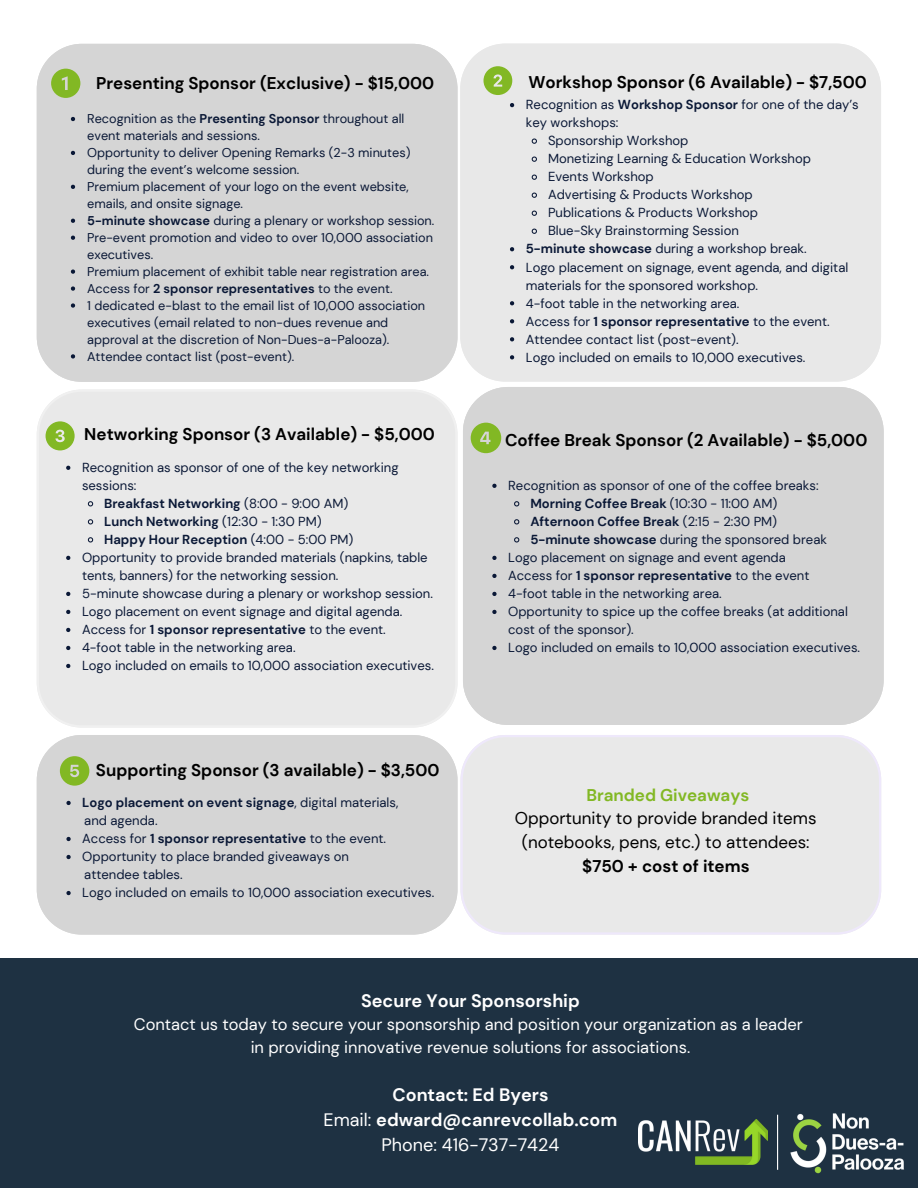
<style>
.page{position:relative;width:918px;height:1188px;background:#fff}
.page>*{position:absolute;margin:0;border:0;box-sizing:border-box;transform-origin:0 0}
.t1{font:700 18px/24.8px "DM Sans";color:#fff;text-align:center}
.t2{font:700 16.95px "DM Sans";color:#000}
.t3{font:16.95px/23.7px "DM Sans";color:#000;text-align:center}
.t4{font:16.5px/22.5px "DM Sans";color:#fff;text-align:center}
.t5{font:13.05px/18px "DM Sans";color:#0a1836}
.t6{font:700 13.05px "DM Sans";color:#0a1836}
.t7{font:12.75px/17px "DM Sans";color:#0a1836}
.t8{font:700 12.75px "DM Sans";color:#0a1836}
.s1{font-weight:700}
.s2{font-weight:400}
.s3{font-weight:700;color:#82b824}
</style>
<div class="page">
<div style="left:37px;top:44px;width:421px;height:337px;background:#d5d5d5"></div>
<svg style="left:51px;top:69px;width:29px;height:29px"></svg>
<div style="left:460px;top:44px;width:421px;height:337px;background:#e8e8e8"></div>
<svg style="left:484px;top:66px;width:28px;height:29px"></svg>
<div style="left:37px;top:390px;width:421px;height:337px;background:#e9e9e9"></div>
<svg style="left:46px;top:421px;width:29px;height:29px"></svg>
<div style="left:463px;top:387px;width:421px;height:337px;background:#d5d5d5"></div>
<div style="left:37px;top:735px;width:421px;height:199px;background:#d5d5d5"></div>
<div style="left:460px;top:735px;width:421px;height:199px;background:#e9e9e9"></div>
<div style="left:0;top:958px;width:918px;height:230px;background:#1e3142"></div>
<svg style="left:71px;top:117px;width:4px;height:4px"></svg>
<svg style="left:71px;top:151px;width:4px;height:4px"></svg>
<svg style="left:71px;top:185px;width:4px;height:4px"></svg>
<svg style="left:71px;top:219px;width:4px;height:4px"></svg>
<svg style="left:71px;top:236px;width:4px;height:4px"></svg>
<svg style="left:71px;top:270px;width:4px;height:4px"></svg>
<svg style="left:71px;top:286px;width:4px;height:5px"></svg>
<svg style="left:71px;top:303px;width:4px;height:5px"></svg>
<svg style="left:71px;top:354px;width:4px;height:5px"></svg>
<svg style="left:510px;top:103px;width:4px;height:4px"></svg>
<svg style="left:531px;top:138px;width:7px;height:7px"></svg>
<svg style="left:531px;top:156px;width:7px;height:7px"></svg>
<svg style="left:531px;top:174px;width:7px;height:7px"></svg>
<svg style="left:531px;top:192px;width:7px;height:7px"></svg>
<svg style="left:531px;top:210px;width:7px;height:7px"></svg>
<svg style="left:531px;top:228px;width:7px;height:7px"></svg>
<svg style="left:510px;top:247px;width:4px;height:4px"></svg>
<svg style="left:510px;top:265px;width:4px;height:4px"></svg>
<svg style="left:510px;top:301px;width:4px;height:4px"></svg>
<svg style="left:510px;top:319px;width:4px;height:4px"></svg>
<svg style="left:510px;top:337px;width:4px;height:4px"></svg>
<svg style="left:510px;top:355px;width:4px;height:4px"></svg>
<svg style="left:66px;top:466px;width:4px;height:4px"></svg>
<svg style="left:87px;top:500px;width:7px;height:7px"></svg>
<svg style="left:87px;top:518px;width:7px;height:7px"></svg>
<svg style="left:87px;top:536px;width:7px;height:7px"></svg>
<svg style="left:66px;top:556px;width:4px;height:4px"></svg>
<svg style="left:66px;top:592px;width:4px;height:4px"></svg>
<svg style="left:66px;top:610px;width:4px;height:4px"></svg>
<svg style="left:66px;top:628px;width:4px;height:4px"></svg>
<svg style="left:66px;top:646px;width:4px;height:4px"></svg>
<svg style="left:66px;top:664px;width:4px;height:4px"></svg>
<svg style="left:492px;top:484px;width:5px;height:4px"></svg>
<svg style="left:513px;top:500px;width:7px;height:7px"></svg>
<svg style="left:513px;top:518px;width:7px;height:7px"></svg>
<svg style="left:513px;top:536px;width:7px;height:7px"></svg>
<svg style="left:492px;top:556px;width:5px;height:4px"></svg>
<svg style="left:492px;top:574px;width:5px;height:4px"></svg>
<svg style="left:492px;top:592px;width:5px;height:4px"></svg>
<svg style="left:492px;top:610px;width:5px;height:4px"></svg>
<svg style="left:492px;top:646px;width:5px;height:4px"></svg>
<svg style="left:66px;top:801px;width:5px;height:4px"></svg>
<svg style="left:66px;top:837px;width:5px;height:4px"></svg>
<svg style="left:66px;top:855px;width:5px;height:4px"></svg>
<svg style="left:66px;top:891px;width:5px;height:4px"></svg>
<svg style="left:471px;top:423px;width:30px;height:30px"></svg>
<svg style="left:60px;top:756px;width:29px;height:29px"></svg>
<img style="left:790px;top:1113px;width:114px;height:61px">
<img style="left:638px;top:1120px;width:130px;height:45px">
<hr style="left:777px;top:1115px;width:1px;height:55px;background:#fff">
<p class="t2" style="left:96px;top:72px;width:340px">Presenting Sponsor (Exclusive) - $15,000</p>
<h1 class="t7" style="left:87px;top:110px;width:319px">Recognition as the <span class="s1">Presenting Sponsor</span> throughout all event materials and sessions.</h1>
<p class="t7" style="left:87px;top:144px;width:325px">Opportunity to deliver Opening Remarks (2-3 minutes) during the event’s welcome session.</p>
<p class="t7" style="left:87px;top:178px;width:323px">Premium placement of your logo on the event website, emails, and onsite signage.</p>
<p class="t7" style="left:87px;top:212px;width:349px"><span class="s1">5-minute showcase</span> during a plenary or workshop session.</p>
<p class="t7" style="left:87px;top:229px;width:347px">Pre-event promotion and video to over 10,000 association executives.</p>
<p class="t7" style="left:87px;top:263px;width:343px">Premium placement of exhibit table near registration area.</p>
<p class="t8" style="left:87px;top:280px;width:307px"><span class="s2">Access for</span> 2 sponsor representatives <span class="s2">to the event.</span></p>
<p class="t7" style="left:87px;top:297px;width:340px">1 dedicated e-blast to the email list of 10,000 association executives (email related to non-dues revenue and approval at the discretion of Non-Dues-a-Palooza).</p>
<p class="t7" style="left:87px;top:348px;width:209px">Attendee contact list (post-event).</p>
<p class="t2" style="left:84px;top:424px;width:352px">Networking Sponsor (3 Available) - $5,000</p>
<h1 class="t5" style="left:82px;top:459px;width:318px">Recognition as sponsor of one of the key networking sessions:</h1>
<p class="t6" style="left:104px;top:495px;width:246px">Breakfast Networking <span class="s2">(8:00 - 9:00 AM)</span></p>
<p class="t6" style="left:104px;top:513px;width:219px">Lunch Networking <span class="s2">(12:30 - 1:30 PM)</span></p>
<p class="t6" style="left:104px;top:531px;width:251px">Happy Hour Reception <span class="s2">(4:00 - 5:00 PM)</span></p>
<p class="t5" style="left:82px;top:549px;width:347px">Opportunity to provide branded materials (napkins, table tents, banners) for the networking session.</p>
<p class="t5" style="left:82px;top:585px;width:352px">5-minute showcase during a plenary or workshop session.</p>
<p class="t5" style="left:82px;top:603px;width:322px">Logo placement on event signage and digital agenda.</p>
<p class="t6" style="left:82px;top:621px;width:305px"><span class="s2">Access for</span> 1 sponsor representative <span class="s2">to the event.</span></p>
<h1 class="t5" style="left:82px;top:639px;width:215px">4-foot table in the networking area.</h1>
<p class="t5" style="left:82px;top:657px;width:353px">Logo included on emails to 10,000 association executives.</p>
<p class="t2" style="left:96px;top:759px;width:345px">Supporting Sponsor (3 available) - $3,500</p>
<p class="t6" style="left:82px;top:794px;width:318px">Logo placement on event signage<span class="s2">, digital materials,</span></p>
<p class="t5" style="left:84px;top:812px;width:75px">and agenda.</p>
<h1 class="t6" style="left:82px;top:830px;width:305px"><span class="s2">Access for</span> 1 sponsor representative <span class="s2">to the event.</span></h1>
<p class="t5" style="left:82px;top:848px;width:268px">Opportunity to place branded giveaways on</p>
<p class="t5" style="left:84px;top:866px;width:100px">attendee tables.</p>
<p class="t5" style="left:82px;top:884px;width:353px">Logo included on emails to 10,000 association executives.</p>
<p class="t2" style="left:528px;top:71px;width:340px">Workshop Sponsor (6 Available) - $7,500</p>
<p class="t5" style="left:526px;top:96px;width:334px">Recognition as <span class="s1">Workshop Sponsor</span> for one of the day’s key workshops:</p>
<h1 class="t5" style="left:548px;top:132px;width:142px">Sponsorship Workshop</h1>
<p class="t5" style="left:548px;top:150px;width:264px">Monetizing Learning &amp; Education Workshop</p>
<p class="t5" style="left:548px;top:168px;width:107px">Events Workshop</p>
<p class="t5" style="left:548px;top:186px;width:206px">Advertising &amp; Products Workshop</p>
<p class="t5" style="left:548px;top:204px;width:212px">Publications &amp; Products Workshop</p>
<p class="t5" style="left:548px;top:222px;width:192px">Blue-Sky Brainstorming Session</p>
<p class="t5" style="left:526px;top:240px;width:282px"><span class="s1">5-minute showcase</span> during a workshop break.</p>
<p class="t5" style="left:526px;top:258px;width:324px">Logo placement on signage, event agenda, and digital materials for the sponsored workshop.</p>
<p class="t5" style="left:526px;top:294px;width:215px">4-foot table in the networking area.</p>
<p class="t6" style="left:526px;top:313px;width:305px"><span class="s2">Access for</span> 1 sponsor representative <span class="s2">to the event.</span></p>
<p class="t5" style="left:526px;top:330px;width:214px">Attendee contact list (post-event).</p>
<p class="t5" style="left:526px;top:348px;width:281px">Logo included on emails to 10,000 executives.</p>
<p class="t2" style="left:505px;top:429px;width:364px">Coffee Break Sponsor (2 Available) - $5,000</p>
<p class="t5" style="left:508px;top:477px;width:312px">Recognition as sponsor of one of the coffee breaks:</p>
<p class="t6" style="left:530px;top:495px;width:249px">Morning Coffee Break <span class="s2">(10:30 - 11:00 AM)</span></p>
<p class="t6" style="left:530px;top:513px;width:248px">Afternoon Coffee Break <span class="s2">(2:15 - 2:30 PM)</span></p>
<p class="t5" style="left:530px;top:531px;width:298px"><span class="s1">5-minute showcase</span> during the sponsored break</p>
<p class="t5" style="left:508px;top:549px;width:279px">Logo placement on signage and event agenda</p>
<p class="t6" style="left:508px;top:567px;width:303px"><span class="s2">Access for</span> 1 sponsor representative <span class="s2">to the event</span></p>
<p class="t5" style="left:508px;top:585px;width:215px">4-foot table in the networking area.</p>
<p class="t5" style="left:508px;top:603px;width:341px">Opportunity to spice up the coffee breaks (at additional cost of the sponsor).</p>
<p class="t5" style="left:508px;top:639px;width:353px">Logo included on emails to 10,000 association executives.</p>
<p class="t3" style="left:515px;top:783px;width:303px"><span class="s3">Branded Giveaways<br></span>Opportunity to provide branded items (notebooks, pens, etc.) to attendees: <span class="s1">$750 + cost of items</span></p>
<p class="t1" style="left:361px;top:988px;width:220px">Secure Your Sponsorship</p>
<p class="t4" style="left:134px;top:1013px;width:670px">Contact us today to secure your sponsorship and position your organization as a leader in providing innovative revenue solutions for associations.</p>
<p class="t1" style="left:324px;top:1083px;width:295px">Contact: Ed Byers<br><span class="s2">Email:</span> edward@canrevcollab.com<br><span class="s2">Phone: 416-737-7424</span></p>
</div>
